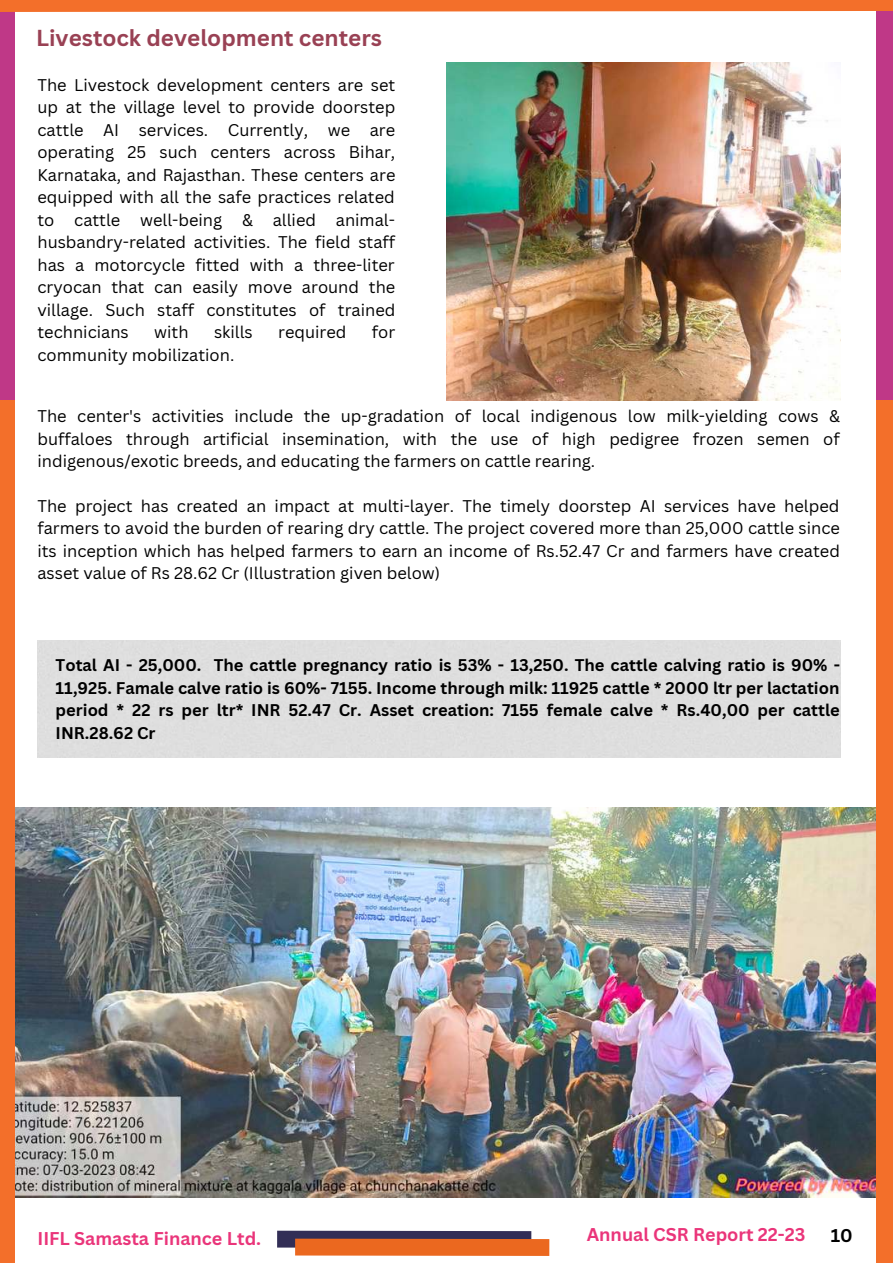
<style>
.page{position:relative;width:893px;height:1264px;background:#fff}
.page>*{position:absolute;margin:0;border:0;box-sizing:border-box;transform-origin:0 0}
.t1{font:700 22.5px "Canva Sans";color:#994154}
.t2{font:700 18px "Canva Sans";color:#ea357a}
.t3{font:700 18px "Canva Sans";color:#000}
.t4{font:16.5px/22.5px "Canva Sans";color:#000;text-align:justify}
.t5{font:700 16.5px/22.5px "Canva Sans";color:#000;text-align:justify}
</style>
<div class="page">
<div style="left:277px;top:1230px;width:254px;height:17px;background:#322e56"></div>
<div style="left:295px;top:1238px;width:254px;height:17px;background:#eb681f"></div>
<img style="left:446px;top:62px;width:394px;height:339px">
<img style="left:15px;top:807px;width:861px;height:390px">
<div style="left:876px;top:397px;width:16px;height:865px;background:#f36f2a"></div>
<div style="left:876px;top:0;width:16px;height:399px;background:#bf3887"></div>
<div style="left:0;top:397px;width:15px;height:865px;background:#f36f2a"></div>
<div style="left:0;top:0;width:15px;height:399px;background:#bf3887"></div>
<svg style="left:0;top:0;width:892px;height:12px;background:#f37433"></svg>
<h1 class="t1" style="left:36px;top:24px;width:347px">Livestock development centers</h1>
<p class="t4" style="left:37px;top:74px;width:359px">The Livestock development centers are set up at the village level to provide doorstep cattle AI services. Currently, we are operating 25 such centers across Bihar, Karnataka, and Rajasthan. These centers are equipped with all the safe practices related to cattle well-being &amp; allied animal&shy;husbandry-related activities. The field staff has a motorcycle fitted with a three-liter cryocan that can easily move around the village. Such staff constitutes of trained technicians</p>
<p class="t4" style="left:154px;top:321px;width:36px">with</p>
<p class="t4" style="left:214px;top:321px;width:40px">skills</p>
<p class="t4" style="left:278px;top:321px;width:70px">required</p>
<p class="t4" style="left:372px;top:321px;width:25px">for</p>
<p class="t4" style="left:37px;top:343px;width:198px">community mobilization.</p>
<p class="t4" style="left:37px;top:405px;width:804px">The center's activities include the up-gradation of local indigenous low milk-yielding cows &amp; buffaloes through artificial insemination, with the use of high pedigree frozen semen of indigenous/exotic breeds, and educating the farmers on cattle rearing.</p>
<p class="t4" style="left:37px;top:495px;width:804px">The project has created an impact at multi-layer. The timely doorstep AI services have helped farmers to avoid the burden of rearing dry cattle. The project covered more than 25,000 cattle since its inception which has helped farmers to earn an income of Rs.52.47 Cr and farmers have created asset value of Rs 28.62 Cr (Illustration given below)</p>
<p class="t5" style="left:56px;top:654px;width:785px">Total AI - 25,000. The cattle pregnancy ratio is 53% - 13,250. The cattle calving ratio is 90% - 11,925. Famale calve ratio is 60%- 7155. Income through milk: 11925 cattle * 2000 ltr per lactation period * 22 rs per ltr* INR 52.47 Cr. Asset creation: 7155 female calve * Rs.40,00 per cattle INR.28.62 Cr</p>
<p class="t2" style="left:37px;top:1227px;width:225px">IIFL Samasta Finance Ltd.</p>
<p class="t2" style="left:586px;top:1223px;width:220px">Annual CSR Report 22-23</p>
<p class="t3" style="left:830px;top:1224px;width:24px">10</p>
</div>
